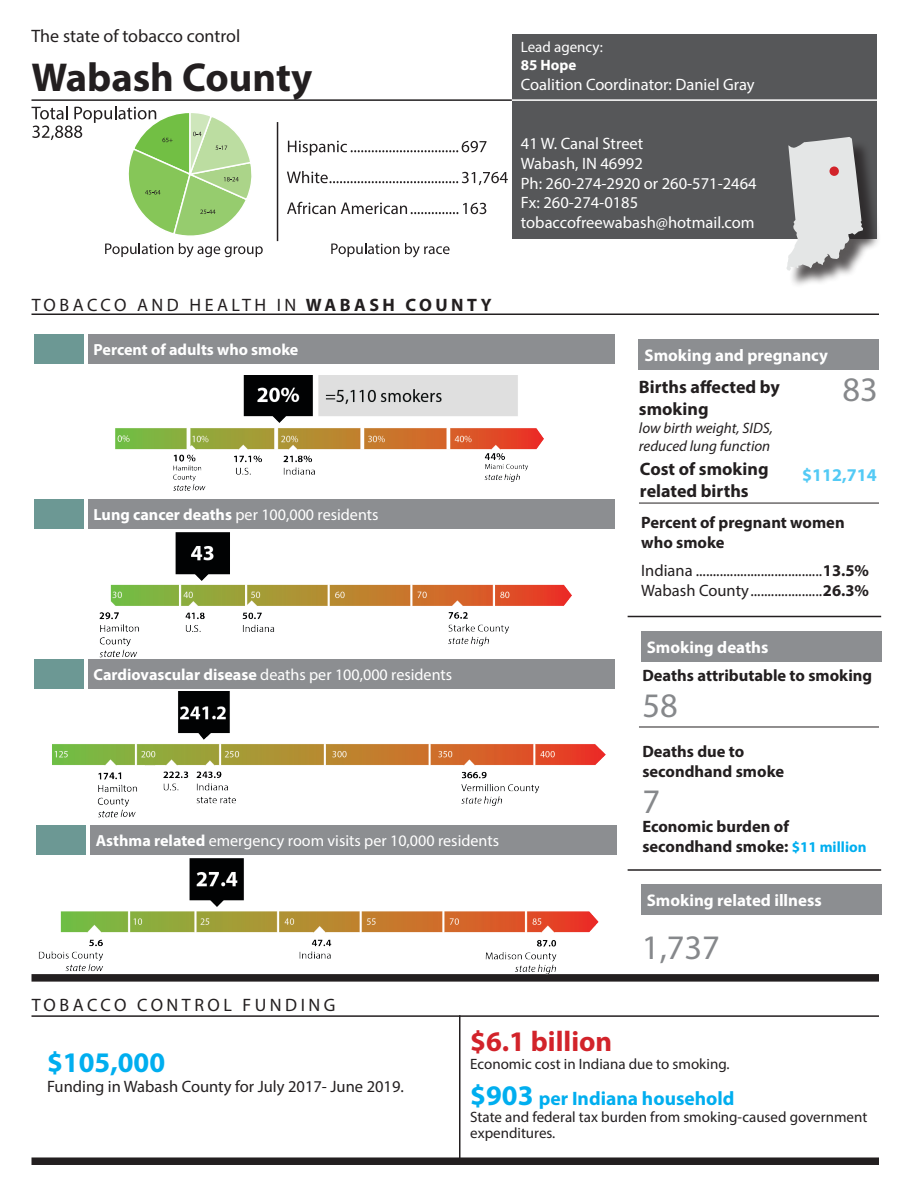
<style>
.page{position:relative;width:918px;height:1188px;background:#fff}
.page>*{position:absolute;margin:0;border:0;box-sizing:border-box;transform-origin:0 0}
.t1{font:700 40.5px "Myriad Pro";color:#231f20}
.t2{font:34.5px "Myriad Pro";color:#86888b}
.t3{font:700 28.5px "Myriad Pro";color:#d2232a}
.t4{font:700 28.5px "Myriad Pro";color:#00aeef}
.t5{font:700 19.5px "Myriad Pro";color:#00aeef}
.t6{font:18px "Myriad Pro";letter-spacing:.195em;color:#231f20}
.t7{font:700 18px/21.6px "Myriad Pro";color:#231f20}
.t8{font:18px "Myriad Pro";color:#231f20}
.t9{font:700 18px "Myriad Pro";color:#53caf5}
.t10{font:700 16.95px "Myriad Pro";color:#fff}
.t11{font:16.5px/19.8px "Myriad Pro";color:#fff}
.t12{font:16.5px/19.8px "Myriad Pro";color:#231f20}
.t13{font:700 16.5px/19.8px "Myriad Pro";color:#231f20}
.t14{font:16.05px "Myriad Pro";color:#fff}
.t15{font:700 16.05px "Myriad Pro";color:#fff}
.t16{font:15px/16.5px "Myriad Pro";color:#231f20}
.t17{font:italic 15px/18px "Myriad Pro";color:#231f20}
.t18{font:15px "Myriad Pro";color:#fff}
.t19{font:700 15px "Myriad Pro";color:#fff}
.s1{font-weight:700}
.s2{font-size:15px;color:#00aeef}
.s3{font-size:28.5px}
</style>
<div class="page">
<div style="left:88px;top:499px;width:526px;height:29px;background:#8c8e91"></div>
<div style="left:88px;top:335px;width:526px;height:29px;background:#8c8e91"></div>
<div style="left:639px;top:339px;width:240px;height:31px;background:#8c8e91"></div>
<div style="left:641px;top:631px;width:240px;height:31px;background:#8c8e91"></div>
<div style="left:641px;top:884px;width:240px;height:31px;background:#8c8e91"></div>
<div style="left:88px;top:659px;width:526px;height:30px;background:#8c8e91"></div>
<div style="left:90px;top:825px;width:526px;height:29px;background:#8c8e91"></div>
<div style="left:34px;top:659px;width:50px;height:30px;background:#6c9894"></div>
<div style="left:36px;top:825px;width:50px;height:29px;background:#6c9894"></div>
<div style="left:34px;top:499px;width:50px;height:29px;background:#6c9894"></div>
<div style="left:34px;top:335px;width:50px;height:29px;background:#6c9894"></div>
<div style="left:32px;top:974px;width:847px;height:8px;background:#231f20"></div>
<div style="left:32px;top:1157px;width:847px;height:8px;background:#231f20"></div>
<hr style="left:32px;top:314px;width:847px;height:1px;background:#231f20">
<hr style="left:32px;top:1015px;width:847px;height:2px;background:#231f20">
<hr style="left:459px;top:1015px;width:1px;height:146px;background:#231f20">
<hr style="left:639px;top:503px;width:240px;height:1px;background:#231f20">
<hr style="left:639px;top:727px;width:240px;height:1px;background:#231f20">
<hr style="left:628px;top:616px;width:253px;height:1px;background:#231f20">
<hr style="left:628px;top:869px;width:253px;height:2px;background:#231f20">
<div style="left:512px;top:34px;width:365px;height:205px;background:#565759"></div>
<hr style="left:504px;top:99px;width:388px;height:2px;background:#fff">
<hr style="left:32px;top:99px;width:480px;height:2px;background:#231f20">
<div style="left:790px;top:140px;width:91px;height:149px;background:#231f20;opacity:.75"></div>
<svg style="left:786px;top:137px;width:77px;height:134px;background:#c3c5c5"></svg>
<svg style="left:829px;top:166px;width:10px;height:10px"></svg>
<hr style="left:277px;top:122px;width:1px;height:119px;background:#231f20">
<svg style="left:32px;top:106px;width:231px;height:151px"></svg>
<svg style="left:331px;top:243px;width:119px;height:14px"></svg>
<svg style="left:288px;top:141px;width:198px;height:15px"></svg>
<svg style="left:287px;top:171px;width:221px;height:14px"></svg>
<svg style="left:287px;top:202px;width:199px;height:12px"></svg>
<img style="left:115px;top:375px;width:429px;height:116px">
<img style="left:99px;top:532px;width:473px;height:126px">
<img style="left:52px;top:692px;width:554px;height:126px">
<img style="left:38px;top:858px;width:560px;height:117px">
<p class="t8" style="left:32px;top:25px;width:210px">The state of tobacco control</p>
<h1 class="t1" style="left:32px;top:51px;width:282px">Wabash County</h1>
<p class="t6" style="left:32px;top:293px;width:461px">TOBACCO AND HEALTH IN <span class="s1">WABASH COUNTY</span></p>
<p class="t18" style="left:521px;top:37px;width:84px">Lead agency:</p>
<p class="t19" style="left:521px;top:55px;width:57px">85 Hope</p>
<p class="t11" style="left:521px;top:74px;width:235px">Coalition Coordinator: Daniel Gray</p>
<p class="t11" style="left:521px;top:133px;width:237px">41 W. Canal Street<br>Wabash, IN 46992<br>Ph: 260-274-2920 or 260-571-2464<br>Fx: 260-274-0185 tobaccofreewabash@hotmail.com</p>
<p class="t15" style="left:94px;top:339px;width:206px">Percent of adults who smoke</p>
<p class="t10" style="left:645px;top:344px;width:185px">Smoking and pregnancy</p>
<p class="t7" style="left:639px;top:376px;width:142px">Births affected by smoking</p>
<p class="t17" style="left:639px;top:418px;width:135px">low birth weight, SIDS, reduced lung function</p>
<h2 class="t2" style="left:843px;top:369px;width:37px">83</h2>
<p class="t14" style="left:94px;top:504px;width:287px"><span class="s1">Lung cancer deaths</span> per 100,000 residents</p>
<p class="t14" style="left:94px;top:665px;width:360px"><span class="s1">Cardiovascular disease</span> deaths per 100,000 residents</p>
<p class="t14" style="left:96px;top:830px;width:405px"><span class="s1">Asthma related</span> emergency room visits per 10,000 residents</p>
<p class="t6" style="left:32px;top:994px;width:305px">TOBACCO CONTROL FUNDING</p>
<p class="t7" style="left:640px;top:458px;width:130px">Cost of smoking related births</p>
<p class="t9" style="left:802px;top:464px;width:76px">$112,714</p>
<p class="t13" style="left:641px;top:512px;width:205px">Percent of pregnant women who smoke</p>
<p class="t12" style="left:641px;top:561px;width:229px">Indiana .....................................<span class="s1">13.5%<br></span>Wabash County.....................<span class="s1">26.3%</span></p>
<p class="t10" style="left:647px;top:636px;width:123px">Smoking deaths</p>
<p class="t13" style="left:642px;top:665px;width:231px">Deaths attributable to smoking</p>
<h2 class="t2" style="left:642px;top:684px;width:37px">58</h2>
<p class="t13" style="left:642px;top:741px;width:143px">Deaths due to secondhand smoke</p>
<h2 class="t2" style="left:642px;top:780px;width:19px">7</h2>
<p class="t13" style="left:642px;top:816px;width:226px">Economic burden of secondhand smoke: <span class="s2">$11 million</span></p>
<p class="t10" style="left:647px;top:889px;width:176px">Smoking related illness</p>
<h2 class="t2" style="left:642px;top:926px;width:79px">1,737</h2>
<h3 class="t4" style="left:47px;top:1044px;width:120px">$105,000</h3>
<p class="t12" style="left:47px;top:1076px;width:358px">Funding in Wabash County for July 2017- June 2019.</p>
<h3 class="t3" style="left:470px;top:1023px;width:144px">$6.1 billion</h3>
<p class="t16" style="left:470px;top:1056px;width:261px">Economic cost in Indiana due to smoking.</p>
<p class="t5" style="left:470px;top:1086px;width:266px"><span class="s3">$903</span> per Indiana household</p>
<p class="t16" style="left:470px;top:1108px;width:399px">State and federal tax burden from smoking-caused government expenditures.</p>
</div>
